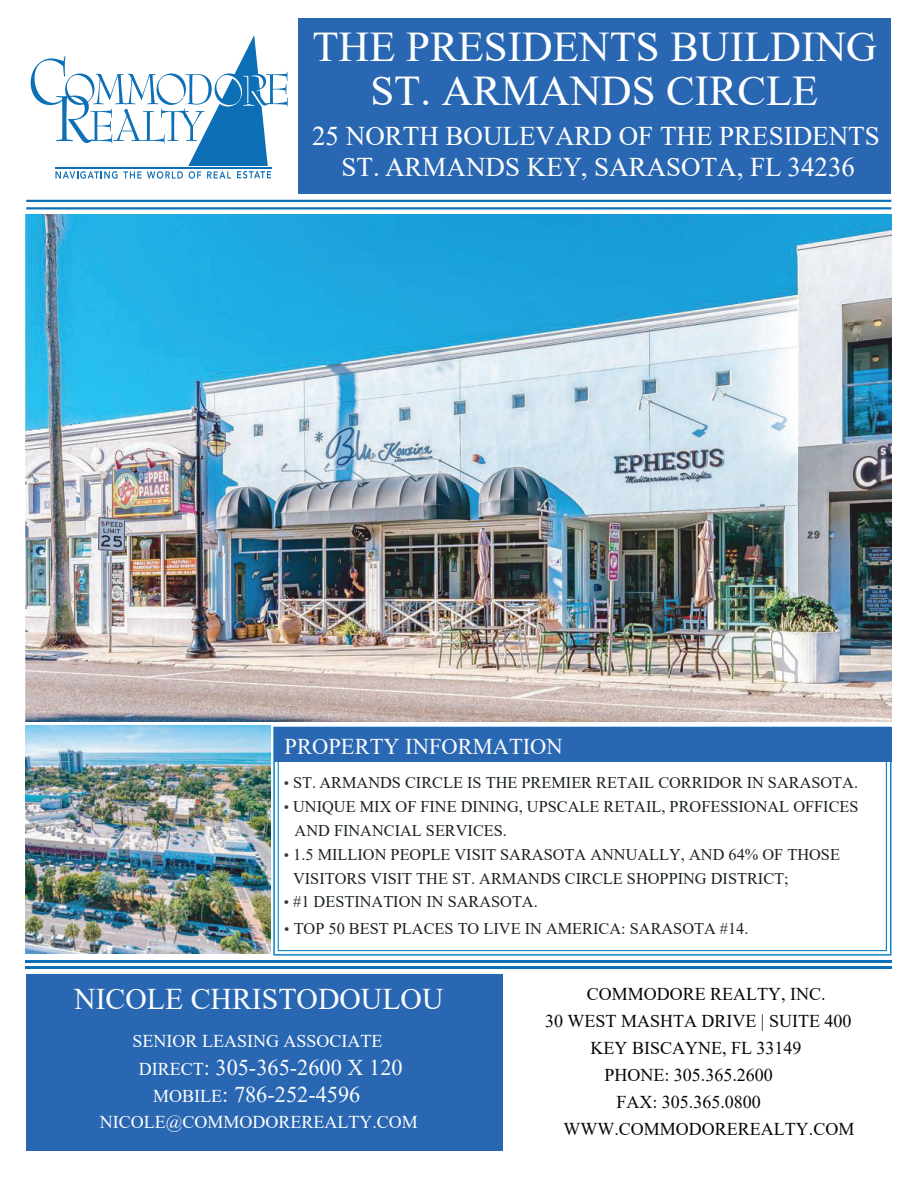
<style>
.page{position:relative;width:918px;height:1188px;background:#fff}
.page>*{position:absolute;margin:0;border:0;box-sizing:border-box;transform-origin:0 0}
.t1{font:42.3px/43.8px "Times New Roman";color:#fff;text-align:center}
.t2{font:30px "Times New Roman";color:#fbfcfe}
.t3{font:27px/31.5px "Times New Roman";color:#fff;text-align:center}
.t4{font:22.5px "Times New Roman";color:#fbfcfe}
.t5{font:22.5px "Times New Roman";color:#fcfcfd}
.t6{font:18px "Times New Roman";color:#0b0507}
.t7{font:18px "Times New Roman";color:#fdfefe}
.t8{font:16.35px/24px "Times New Roman";color:#19211f}
.s1{font-size:15px;color:#323735}
.s2{font-size:18px;color:#fdfefe}
</style>
<div class="page">
<svg style="left:30px;top:35px;width:258px;height:144px"></svg>
<hr style="left:26px;top:200px;width:865px;height:2px;background:#0d6fb6">
<hr style="left:26px;top:207px;width:865px;height:2px;background:#0d6fb6">
<div style="left:26px;top:974px;width:477px;height:176px;background:#2a67b2"></div>
<div style="left:298px;top:18px;width:593px;height:176px;background:#2a67b2"></div>
<div style="left:273px;top:727px;width:618px;height:229px;border:2px solid #0e84c7"></div>
<div style="left:274px;top:727px;width:618px;height:34px;background:#2a67b2"></div>
<hr style="left:26px;top:960px;width:866px;height:2px;background:#0d6fb6">
<hr style="left:26px;top:966px;width:866px;height:2px;background:#0d6fb6">
<img style="left:26px;top:726px;width:245px;height:227px">
<img style="left:26px;top:214px;width:865px;height:508px">
<h1 class="t1" style="left:312px;top:24px;width:566px">THE PRESIDENTS BUILDING<br>ST. ARMANDS CIRCLE</h1>
<h3 class="t3" style="left:312px;top:119px;width:569px">25 NORTH BOULEVARD OF THE PRESIDENTS<br>ST. ARMANDS KEY, SARASOTA, FL 34236</h3>
<h3 class="t5" style="left:285px;top:730px;width:280px">PROPERTY INFORMATION</h3>
<p class="t8" style="left:284px;top:770px;width:576px"><span class="s1">•</span> ST. ARMANDS CIRCLE IS THE PREMIER RETAIL CORRIDOR IN SARASOTA.</p>
<p class="t8" style="left:295px;top:794px;width:565px;text-indent:-11px"><span class="s1">•</span> UNIQUE MIX OF FINE DINING, UPSCALE RETAIL, PROFESSIONAL OFFICES<br>AND FINANCIAL SERVICES.</p>
<p class="t8" style="left:293px;top:842px;width:548px;text-indent:-9px"><span class="s1">•</span> 1.5 MILLION PEOPLE VISIT SARASOTA ANNUALLY, AND 64% OF THOSE<br>VISITORS VISIT THE ST. ARMANDS CIRCLE SHOPPING DISTRICT;</p>
<p class="t8" style="left:284px;top:889px;width:255px"><span class="s1">•</span> #1 DESTINATION IN SARASOTA.</p>
<p class="t8" style="left:284px;top:916px;width:466px"><span class="s1">•</span> TOP 50 BEST PLACES TO LIVE IN AMERICA: SARASOTA #14.</p>
<h2 class="t2" style="left:74px;top:978px;width:371px">NICOLE CHRISTODOULOU</h2>
<p class="t7" style="left:133px;top:1028px;width:251px">SENIOR LEASING ASSOCIATE</p>
<h3 class="t4" style="left:153px;top:1078px;width:209px"><span class="s2">MOBILE</span>: 786-252-4596</h3>
<p class="t7" style="left:100px;top:1109px;width:320px">NICOLE@COMMODOREREALTY.COM</p>
<h3 class="t4" style="left:139px;top:1052px;width:265px"><span class="s2">DIRECT</span>: 305-365-2600 X 120</h3>
<p class="t6" style="left:587px;top:981px;width:240px">COMMODORE REALTY, INC.</p>
<p class="t6" style="left:545px;top:1008px;width:308px">30 WEST MASHTA DRIVE | SUITE 400</p>
<p class="t6" style="left:591px;top:1035px;width:213px">KEY BISCAYNE, FL 33149</p>
<p class="t6" style="left:604px;top:1062px;width:170px">PHONE: 305.365.2600</p>
<p class="t6" style="left:616px;top:1089px;width:146px">FAX: 305.365.0800</p>
<p class="t6" style="left:563px;top:1116px;width:292px">WWW.COMMODOREREALTY.COM</p>
</div>
